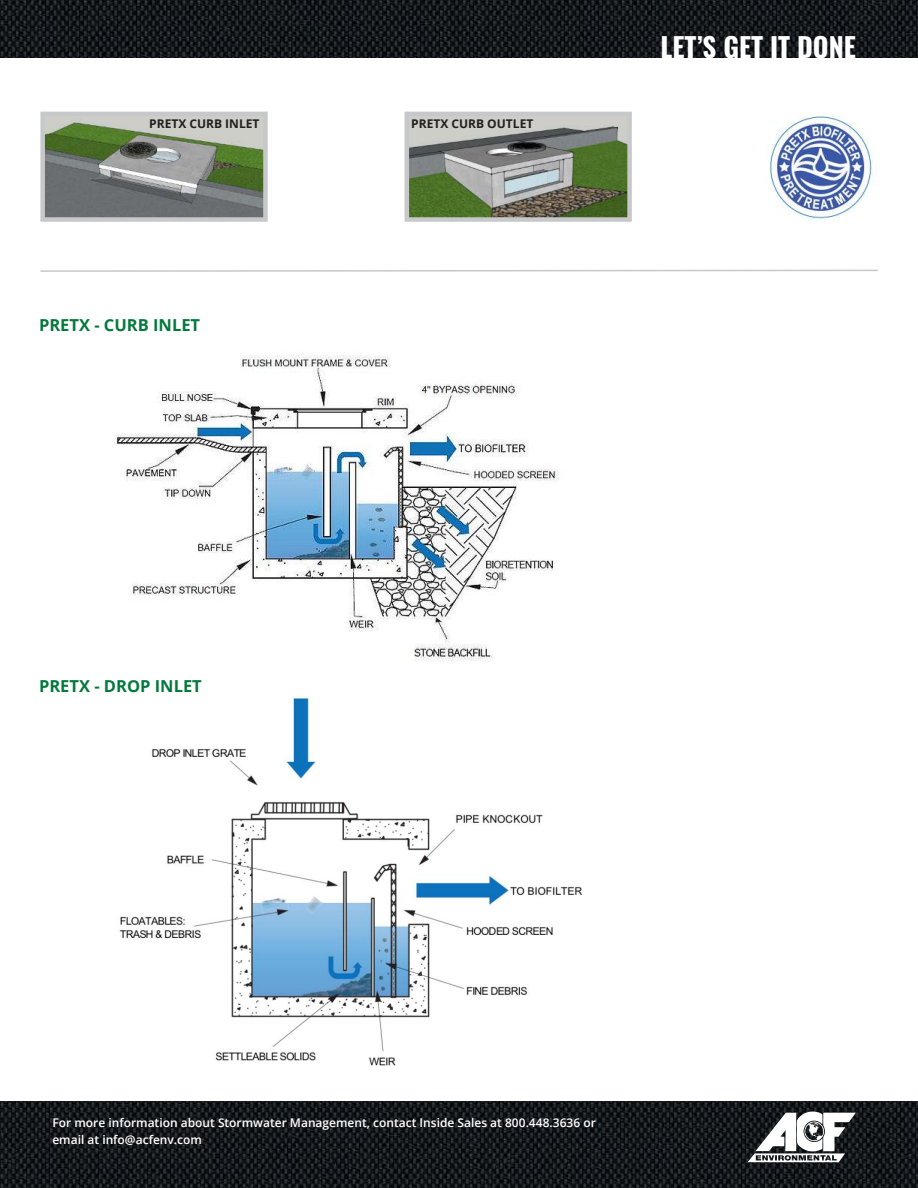
<style>
.page{position:relative;width:918px;height:1188px;background:#fff}
.page>*{position:absolute;margin:0;border:0;box-sizing:border-box;transform-origin:0 0}
.t1{font:700 27px "Oswald";color:#fff}
.t2{font:700 16.5px "Open Sans";color:#05783d}
.t3{font:600 12px/16.5px "Open Sans";color:#fff}
.t4{font:700 12px "Open Sans";color:#221f1f}
</style>
<div class="page">
<img style="left:0;top:0;width:918px;height:57px">
<img style="left:0;top:1102px;width:918px;height:86px">
<svg style="left:748px;top:1112px;width:108px;height:50px"></svg>
<img style="left:114px;top:355px;width:445px;height:306px">
<img style="left:119px;top:694px;width:464px;height:372px">
<img style="left:767px;top:115px;width:106px;height:105px">
<img style="left:46px;top:118px;width:216px;height:98px">
<div style="left:40px;top:112px;width:228px;height:110px;border:5px solid #c6c8ca"></div>
<img style="left:411px;top:118px;width:215px;height:98px">
<div style="left:405px;top:112px;width:227px;height:110px;border:5px solid #c6c8ca"></div>
<svg style="left:40px;top:269px;width:838px;height:3px"></svg>
<p class="t4" style="left:149px;top:118px;width:112px">PRETX CURB INLET</p>
<p class="t4" style="left:411px;top:118px;width:124px">PRETX CURB OUTLET</p>
<h2 class="t2" style="left:39px;top:318px;width:163px">PRETX - CURB INLET</h2>
<h1 class="t1" style="left:660px;top:33px;width:197px">LET’S GET IT DONE</h1>
<h2 class="t2" style="left:39px;top:679px;width:164px">PRETX - DROP INLET</h2>
<p class="t3" style="left:52px;top:1116px;width:545px">For more information about Stormwater Management, contact Inside Sales at 800.448.3636 or email at info@acfenv.com</p>
</div>
